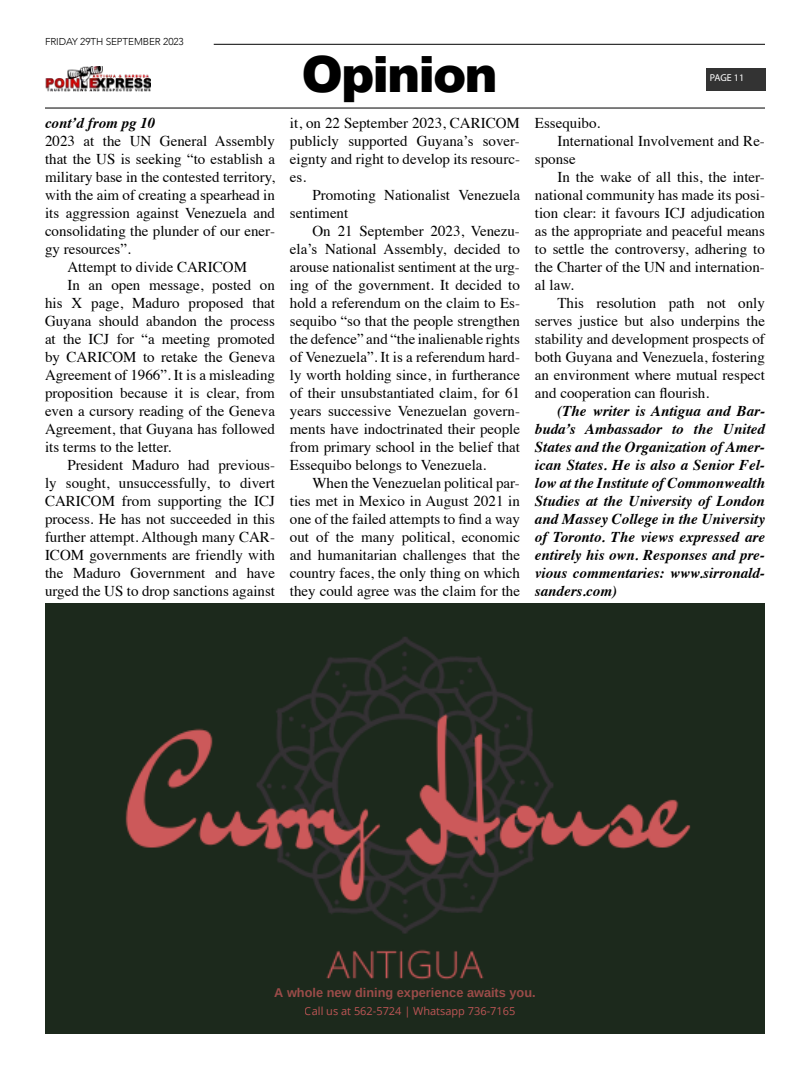
<style>
.page{position:relative;width:810px;height:1080px;background:#fff}
.page>*{position:absolute;margin:0;border:0;box-sizing:border-box;transform-origin:0 0}
.t1{font:900 50px "Arial";letter-spacing:-.04em;color:#000}
.t2{font:15px/18px "Times";color:#000;text-align:justify}
.t3{font:italic 700 15px/18px "Times";color:#000;text-align:justify}
.t4{font:700 12.75px "Arimo";color:#cb595a}
.t5{font:11px "Open Sans";color:#cb595a}
.t6{font:300 10px "Avenir";letter-spacing:-.01em;color:#000}
.t7{font:10px "Myriad Pro";letter-spacing:-.005em;color:#fff}
</style>
<div class="page">
<hr style="left:45px;top:107px;width:720px;height:2px;background:#333">
<hr style="left:214px;top:44px;width:551px;height:1px;background:#333">
<div style="left:706px;top:68px;width:60px;height:23px;background:#333"></div>
<img style="left:45px;top:66px;width:106px;height:25px">
<img style="left:45px;top:603px;width:720px;height:431px">
<p class="t6" style="left:45px;top:35px;width:140px">FRIDAY 29TH SEPTEMBER 2023</p>
<p class="t3" style="left:45px;top:112px;width:112px">cont’d from pg 10</p>
<p class="t2" style="left:45px;top:131px;width:231px">2023 at the UN General Assembly</p>
<p class="t2" style="left:45px;top:149px;width:232px">that the US is seeking “to establish a</p>
<p class="t2" style="left:45px;top:167px;width:231px">military base in the contested territory,</p>
<p class="t2" style="left:45px;top:185px;width:231px">with the aim of creating a spearhead in</p>
<p class="t2" style="left:45px;top:203px;width:232px">its aggression against Venezuela and</p>
<p class="t2" style="left:45px;top:221px;width:231px">consolidating the plunder of our ener-</p>
<p class="t2" style="left:45px;top:239px;width:87px">gy resources”.</p>
<p class="t2" style="left:68px;top:257px;width:181px">Attempt to divide CARICOM</p>
<p class="t2" style="left:68px;top:275px;width:209px">In an open message, posted on</p>
<p class="t2" style="left:45px;top:293px;width:232px">his X page, Maduro proposed that</p>
<p class="t2" style="left:45px;top:311px;width:231px">Guyana should abandon the process</p>
<p class="t2" style="left:45px;top:329px;width:232px">at the ICJ for “a meeting promoted</p>
<p class="t2" style="left:45px;top:347px;width:232px">by CARICOM to retake the Geneva</p>
<p class="t2" style="left:45px;top:365px;width:232px">Agreement of 1966”. It is a misleading</p>
<p class="t2" style="left:45px;top:383px;width:232px">proposition because it is clear, from</p>
<p class="t2" style="left:45px;top:401px;width:232px">even a cursory reading of the Geneva</p>
<p class="t2" style="left:45px;top:419px;width:232px">Agreement, that Guyana has followed</p>
<p class="t2" style="left:45px;top:437px;width:128px">its terms to the letter.</p>
<p class="t2" style="left:68px;top:455px;width:209px">President Maduro had previous-</p>
<p class="t2" style="left:45px;top:473px;width:232px">ly sought, unsuccessfully, to divert</p>
<p class="t2" style="left:45px;top:491px;width:231px">CARICOM from supporting the ICJ</p>
<p class="t2" style="left:45px;top:509px;width:232px">process. He has not succeeded in this</p>
<p class="t2" style="left:45px;top:527px;width:231px">further attempt. Although many CAR-</p>
<p class="t2" style="left:45px;top:545px;width:232px">ICOM governments are friendly with</p>
<p class="t2" style="left:45px;top:563px;width:232px">the Maduro Government and have</p>
<p class="t2" style="left:45px;top:581px;width:232px">urged the US to drop sanctions against</p>
<h1 class="t1" style="left:301px;top:38px;width:198px">Opinion</h1>
<p class="t2" style="left:290px;top:112px;width:232px">it, on 22 September 2023, CARICOM publicly supported Guyana’s sover&shy;eignty and right to develop its resourc&shy;es.</p>
<p class="t2" style="left:290px;top:184px;width:232px;text-indent:22px">Promoting Nationalist Venezuela sentiment</p>
<p class="t2" style="left:290px;top:220px;width:232px;text-indent:22px">On 21 September 2023, Venezu&shy;ela’s National Assembly, decided to arouse nationalist sentiment at the urg&shy;ing of the government. It decided to hold a referendum on the claim to Es&shy;sequibo “so that the people strengthen the defence” and “the inalienable rights of Venezuela”. It is a referendum hard&shy;ly worth holding since, in furtherance of their unsubstantiated claim, for 61 years successive Venezuelan govern&shy;ments have indoctrinated their people from primary school in the belief that Essequibo belongs to Venezuela.</p>
<p class="t2" style="left:290px;top:472px;width:232px;text-indent:22px">When the Venezuelan political par&shy;ties met in Mexico in August 2021 in one of the failed attempts to find a way out of the many political, economic and humanitarian challenges that the country faces, the only thing on which they could agree was the claim for the</p>
<p class="t7" style="left:710px;top:72px;width:36px">PAGE 11</p>
<p class="t2" style="left:535px;top:112px;width:67px">Essequibo.</p>
<p class="t2" style="left:557px;top:130px;width:209px">International Involvement and Re-</p>
<p class="t2" style="left:535px;top:148px;width:42px">sponse</p>
<p class="t2" style="left:557px;top:166px;width:209px">In the wake of all this, the inter-</p>
<p class="t2" style="left:535px;top:184px;width:232px">national community has made its posi-</p>
<p class="t2" style="left:535px;top:202px;width:232px">tion clear: it favours ICJ adjudication</p>
<p class="t2" style="left:535px;top:220px;width:232px">as the appropriate and peaceful means</p>
<p class="t2" style="left:535px;top:238px;width:231px">to settle the controversy, adhering to</p>
<p class="t2" style="left:535px;top:256px;width:231px">the Charter of the UN and internation-</p>
<p class="t2" style="left:535px;top:274px;width:41px">al law.</p>
<p class="t2" style="left:557px;top:292px;width:209px">This resolution path not only</p>
<p class="t2" style="left:535px;top:310px;width:232px">serves justice but also underpins the</p>
<p class="t2" style="left:535px;top:328px;width:231px">stability and development prospects of</p>
<p class="t2" style="left:535px;top:346px;width:232px">both Guyana and Venezuela, fostering</p>
<p class="t2" style="left:535px;top:364px;width:232px">an environment where mutual respect</p>
<p class="t2" style="left:535px;top:382px;width:176px">and cooperation can flourish.</p>
<p class="t3" style="left:535px;top:400px;width:232px;text-indent:22px">(The writer is Antigua and Bar&shy;buda’s Ambassador to the United States and the Organization of Amer&shy;ican States. He is also a Senior Fel&shy;low at the Institute of Commonwealth Studies at the University of London and Massey College in the University of Toronto. The views expressed are entirely his own. Responses and pre&shy;vious commentaries: www.sirronald&shy;sanders.com)</p>
<p class="t4" style="left:274px;top:984px;width:263px">A whole new dining experience awaits you.</p>
<p class="t5" style="left:305px;top:1004px;width:212px">Call us at 562-5724 | Whatsapp 736-7165</p>
</div>
